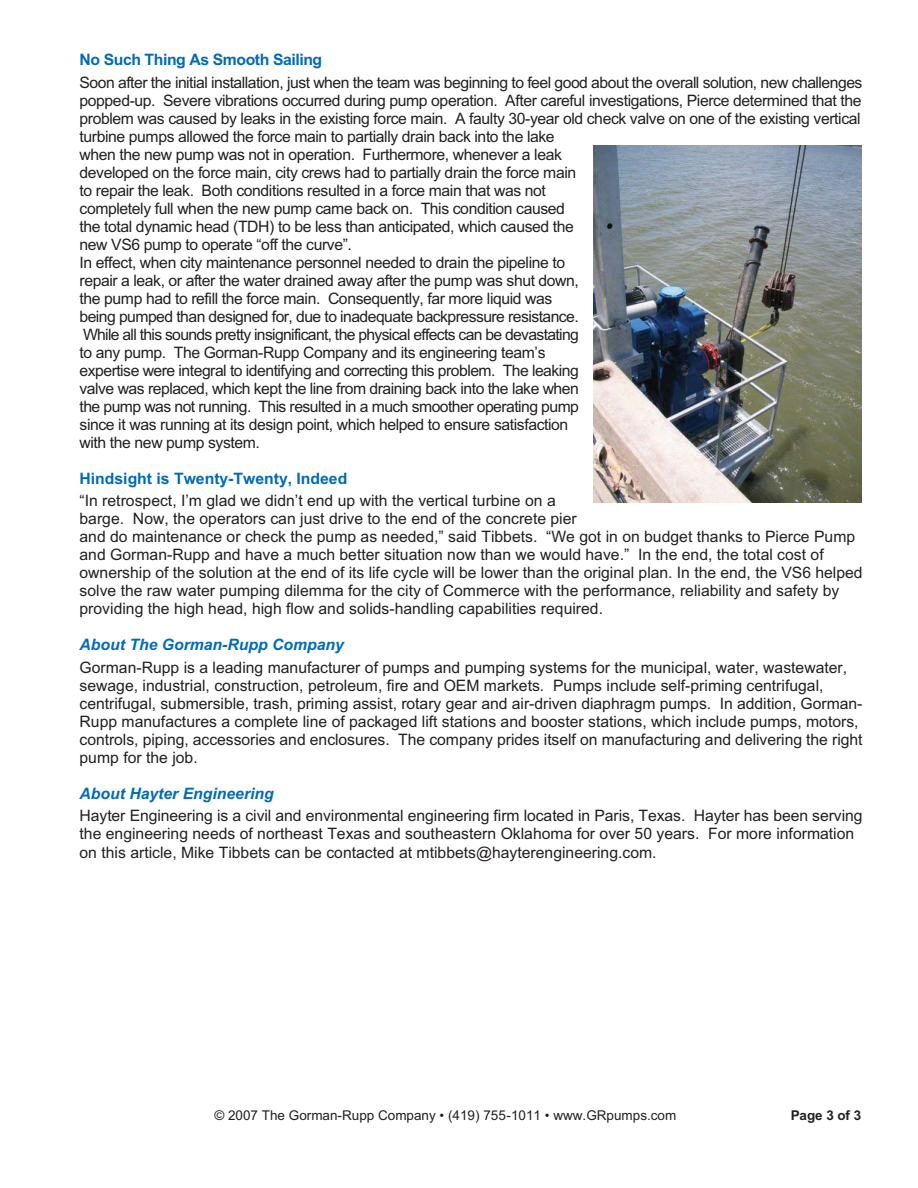
<style>
.page{position:relative;width:918px;height:1188px;background:#fff}
.page>*{position:absolute;margin:0;border:0;box-sizing:border-box;transform-origin:0 0}
.t1{font:15.75px/18px "Arial MS";letter-spacing:-.025em;color:#231f20}
.t2{font:15.75px/18px "Arial MS";color:#231f20}
.t3{font:15.75px "Arial Bold Italic MS";color:#006bb6}
.t4{font:15.75px "Arial Bold MS";color:#006bb6}
.t5{font:15.75px "Arial Bold MS";letter-spacing:-.025em;color:#006bb6}
.t6{font:13.5px "Arial MS";color:#231f20}
.t7{font:13.5px "Arial Bold MS";letter-spacing:-.005em;color:#231f20}
</style>
<div class="page">
<img style="left:594px;top:146px;width:267px;height:356px">
<p class="t5" style="left:80px;top:54px;width:244px">No Such Thing As Smooth Sailing</p>
<p class="t1" style="left:80px;top:75px;width:784px">Soon after the initial installation, just when the team was beginning to feel good about the overall solution, new challenges popped-up. Severe vibrations occurred during pump operation. After careful investigations, Pierce determined that the problem was caused by leaks in the existing force main. A faulty 30-year old check valve on one of the existing vertical turbine pumps allowed the force main to partially drain back into the lake<br>when the new pump was not in operation. Furthermore, whenever a leak<br>developed on the force main, city crews had to partially drain the force main<br>to repair the leak. Both conditions resulted in a force main that was not<br>completely full when the new pump came back on. This condition caused<br>the total dynamic head (TDH) to be less than anticipated, which caused the<br>new VS6 pump to operate “off the curve”.<br>In effect, when city maintenance personnel needed to drain the pipeline to<br>repair a leak, or after the water drained away after the pump was shut down,<br>the pump had to refill the force main. Consequently, far more liquid was<br>being pumped than designed for, due to inadequate backpressure resistance.<br>While all this sounds pretty insignificant, the physical effects can be devastating<br>to any pump. The Gorman-Rupp Company and its engineering team’s<br>expertise were integral to identifying and correcting this problem. The leaking<br>valve was replaced, which kept the line from draining back into the lake when<br>the pump was not running. This resulted in a much smoother operating pump<br>since it was running at its design point, which helped to ensure satisfaction<br>with the new pump system.</p>
<p class="t4" style="left:80px;top:473px;width:269px">Hindsight is Twenty-Twenty, Indeed</p>
<p class="t2" style="left:80px;top:494px;width:785px">“In retrospect, I’m glad we didn’t end up with the vertical turbine on a<br>barge. Now, the operators can just drive to the end of the concrete pier<br>and do maintenance or check the pump as needed,” said Tibbets. “We got in on budget thanks to Pierce Pump and Gorman-Rupp and have a much better situation now than we would have.” In the end, the total cost of ownership of the solution at the end of its life cycle will be lower than the original plan. In the end, the VS6 helped solve the raw water pumping dilemma for the city of Commerce with the performance, reliability and safety by providing the high head, high flow and solids-handling capabilities required.</p>
<p class="t3" style="left:80px;top:639px;width:266px">About The Gorman-Rupp Company</p>
<p class="t2" style="left:80px;top:660px;width:785px">Gorman-Rupp is a leading manufacturer of pumps and pumping systems for the municipal, water, wastewater, sewage, industrial, construction, petroleum, fire and OEM markets. Pumps include self-priming centrifugal, centrifugal, submersible, trash, priming assist, rotary gear and air-driven diaphragm pumps. In addition, Gorman-Rupp manufactures a complete line of packaged lift stations and booster stations, which include pumps, motors, controls, piping, accessories and enclosures. The company prides itself on manufacturing and delivering the right pump for the job.</p>
<p class="t3" style="left:80px;top:788px;width:196px">About Hayter Engineering</p>
<p class="t2" style="left:80px;top:808px;width:785px;line-height:18.5px">Hayter Engineering is a civil and environmental engineering firm located in Paris, Texas. Hayter has been serving the engineering needs of northeast Texas and southeastern Oklahoma for over 50 years. For more information on this article, Mike Tibbets can be contacted at mtibbets@hayterengineering.com.</p>
<p class="t6" style="left:214px;top:1110px;width:463px">© 2007 The Gorman-Rupp Company • (419) 755-1011 • www.GRpumps.com</p>
<p class="t7" style="left:791px;top:1110px;width:72px">Page 3 of 3</p>
</div>
